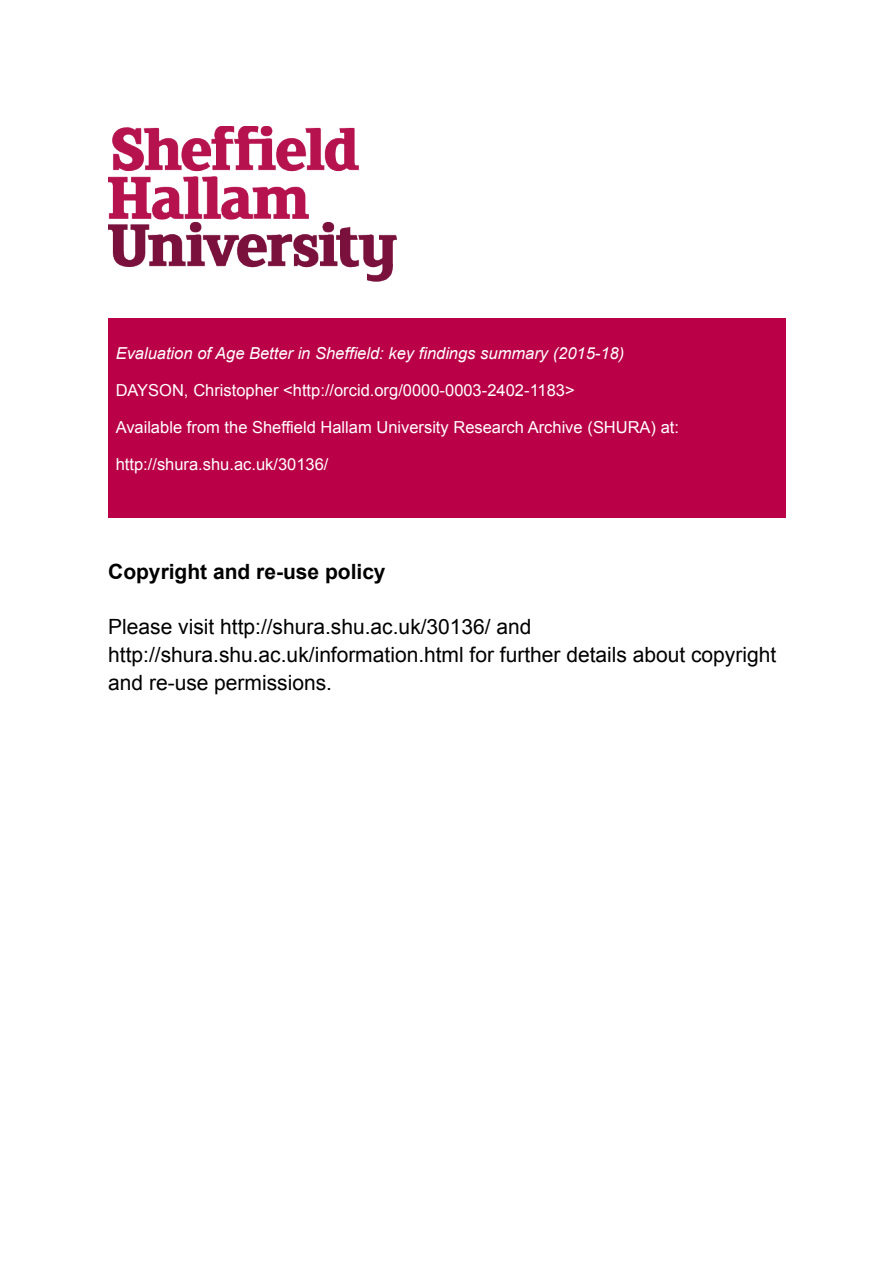
<style>
.page{position:relative;width:893px;height:1263px;background:#fff}
.page>*{position:absolute;margin:0;border:0;box-sizing:border-box;transform-origin:0 0}
.t1{font:21px/27.8px "Arial";color:#000}
.t2{font:700 21px "Arial";color:#000}
.t3{font:16.5px "Arial";color:#fff}
.t4{font:italic 16.5px "Arial";color:#fff}
</style>
<div class="page">
<div style="left:108px;top:318px;width:677px;height:200px;background:#ba0046"></div>
<img style="left:108px;top:126px;width:288px;height:155px">
<p class="t4" style="left:116px;top:344px;width:510px">Evaluation of Age Better in Sheffield: key findings summary (2015-18)</p>
<p class="t3" style="left:116px;top:381px;width:460px">DAYSON, Christopher &lt;http://orcid.org/0000-0003-2402-1183&gt;</p>
<p class="t3" style="left:116px;top:418px;width:565px">Available from the Sheffield Hallam University Research Archive (SHURA) at:</p>
<p class="t3" style="left:116px;top:455px;width:214px">http://shura.shu.ac.uk/30136/</p>
<p class="t2" style="left:108px;top:560px;width:279px">Copyright and re-use policy</p>
<p class="t1" style="left:108px;top:613px;width:669px">Please visit http://shura.shu.ac.uk/30136/ and http://shura.shu.ac.uk/information.html for further details about copyright and re-use permissions.</p>
</div>
